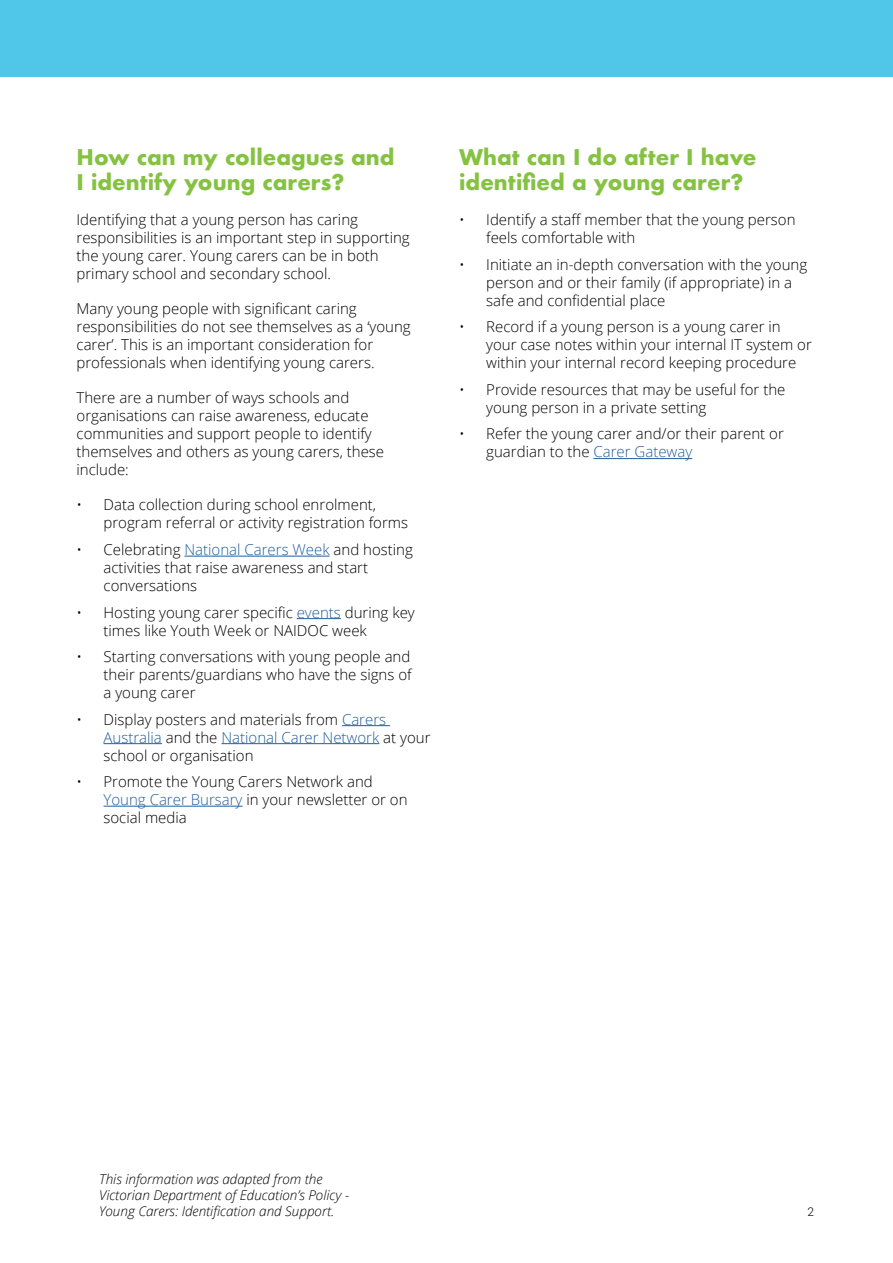
<style>
.page{position:relative;width:893px;height:1263px;background:#fff}
.page>*{position:absolute;margin:0;border:0;box-sizing:border-box;transform-origin:0 0}
.t1{font:700 21px/25.2px "Futura";color:#85c242}
.t2{font:300 15px/18px "Open Sans";color:#000}
.t3{font:italic 300 13.5px/16.2px "Open Sans";color:#000}
.t4{font:300 12px "Roboto";color:#000}
.s1{color:#215e9e}
</style>
<div class="page">
<hr style="left:184px;top:556px;width:146px;height:1px;background:#215e9e">
<hr style="left:297px;top:618px;width:44px;height:1px;background:#215e9e">
<hr style="left:342px;top:725px;width:48px;height:1px;background:#215e9e">
<hr style="left:104px;top:743px;width:58px;height:1px;background:#215e9e">
<hr style="left:221px;top:743px;width:158px;height:1px;background:#215e9e">
<hr style="left:104px;top:806px;width:138px;height:1px;background:#215e9e">
<hr style="left:593px;top:458px;width:99px;height:1px;background:#215e9e">
<div style="left:0;top:0;width:893px;height:77px;background:#50c7e8"></div>
<p class="t1" style="left:77px;top:145px;width:320px">How can my colleagues and<br>I identify young carers?</p>
<p class="t2" style="left:77px;top:211px;width:335px">Identifying that a young person has caring responsibilities is an important step in supporting the young carer. Young carers can be in both primary school and secondary school.</p>
<p class="t2" style="left:77px;top:300px;width:336px">Many young people with significant caring responsibilities do not see themselves as a ‘young carer’. This is an important consideration for professionals when identifying young carers.</p>
<p class="t2" style="left:77px;top:389px;width:309px">There are a number of ways schools and organisations can raise awareness, educate communities and support people to identify themselves and others as young carers, these include:</p>
<p class="t2" style="left:104px;top:496px;width:306px;text-indent:-27px">• Data collection during school enrolment, program referral or activity registration forms</p>
<p class="t2" style="left:104px;top:540px;width:311px;text-indent:-27px">• Celebrating <span class="s1">National Carers Week</span> and hosting activities that raise awareness and start conversations</p>
<p class="t2" style="left:104px;top:603px;width:313px;text-indent:-27px">• Hosting young carer specific <span class="s1">events</span> during key times like Youth Week or NAIDOC week</p>
<p class="t2" style="left:104px;top:647px;width:310px;text-align:justify;text-indent:-27px">• Starting conversations with young people and their parents/guardians who have the signs of a young carer</p>
<p class="t2" style="left:104px;top:710px;width:328px;text-indent:-27px">• Display posters and materials from <span class="s1">Carers<br>Australia</span> and the <span class="s1">National Carer Network</span> at your school or organisation</p>
<p class="t2" style="left:104px;top:772px;width:305px;text-indent:-27px">• Promote the Young Carers Network and<br><span class="s1">Young Carer Bursary</span> in your newsletter or on social media</p>
<p class="t1" style="left:459px;top:145px;width:299px">What can I do after I have identified a young carer?</p>
<p class="t2" style="left:486px;top:211px;width:311px;text-indent:-27px">• Identify a staff member that the young person feels comfortable with</p>
<p class="t2" style="left:486px;top:255px;width:323px;text-indent:-27px">• Initiate an in-depth conversation with the young person and or their family (if appropriate) in a safe and confidential place</p>
<p class="t2" style="left:486px;top:318px;width:327px;text-indent:-27px">• Record if a young person is a young carer in your case notes within your internal IT system or within your internal record keeping procedure</p>
<p class="t2" style="left:486px;top:380px;width:301px;text-indent:-27px">• Provide resources that may be useful for the young person in a private setting</p>
<p class="t2" style="left:486px;top:425px;width:299px;text-indent:-27px">• Refer the young carer and/or their parent or guardian to the <span class="s1">Carer Gateway</span></p>
<p class="t3" style="left:99px;top:1170px;width:251px">This information was adapted from the<br>Victorian Department of Education’s Policy -<br>Young Carers: Identification and Support.</p>
<p class="t4" style="left:808px;top:1203px;width:8px">2</p>
</div>
